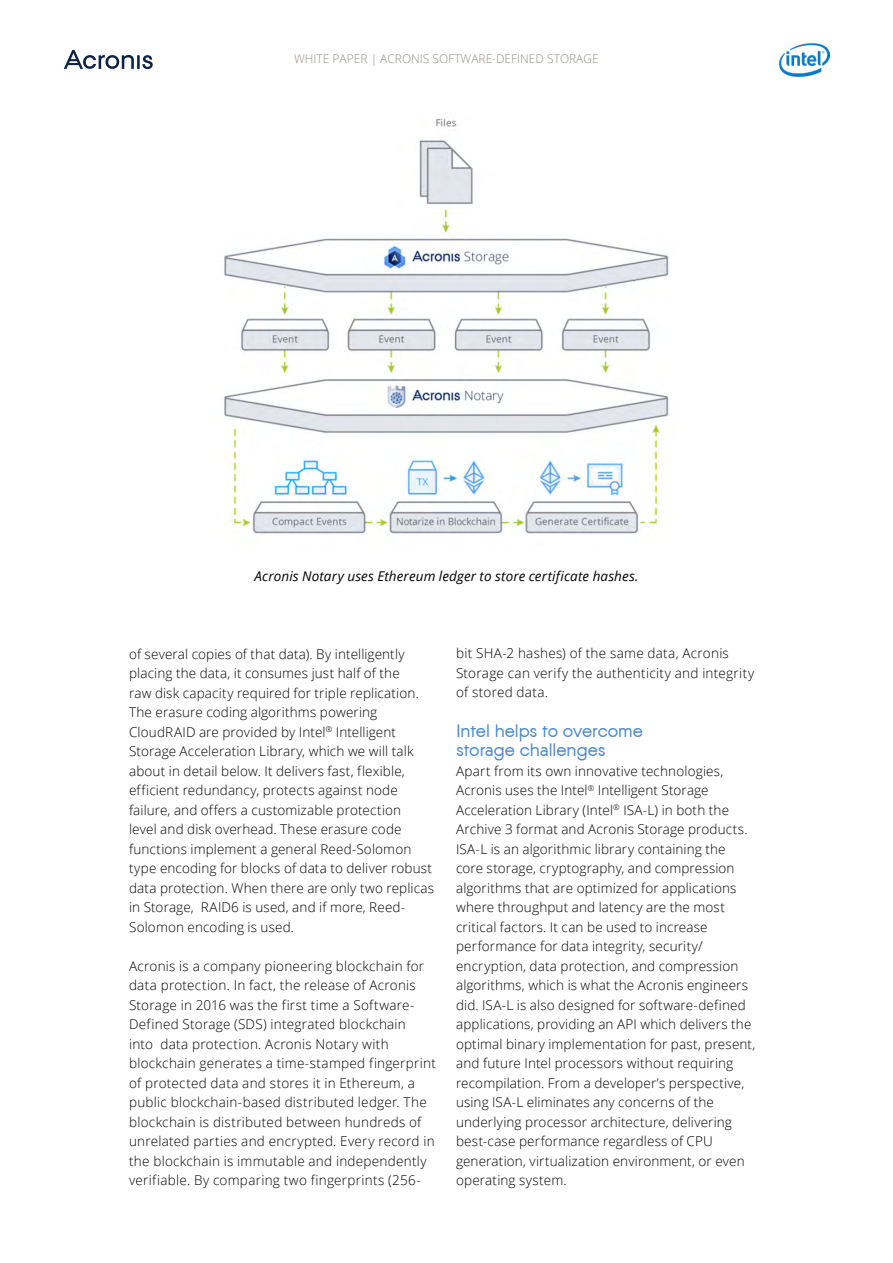
<style>
.page{position:relative;width:893px;height:1263px;background:#fff}
.page>*{position:absolute;margin:0;border:0;box-sizing:border-box;transform-origin:0 0}
.t1{font:18px/19.5px "Acronis";letter-spacing:-.005em;color:#4e8ac9}
.t2{font:300 13.5px/19.5px "Open Sans";letter-spacing:.01em;color:#000}
.t3{font:italic 13.5px "Open Sans";letter-spacing:.01em;color:#000}
.t4{font:300 12px "Open Sans";color:#918e87}
</style>
<div class="page">
<img style="left:224px;top:118px;width:445px;height:416px">
<img style="left:779px;top:43px;width:50px;height:33px">
<svg style="left:64px;top:50px;width:89px;height:19px"></svg>
<p class="t4" style="left:294px;top:51px;width:306px">WHITE PAPER | ACRONIS SOFTWARE-DEFINED STORAGE</p>
<p class="t3" style="left:254px;top:566px;width:386px">Acronis Notary uses Ethereum ledger to store certificate hashes.</p>
<p class="t2" style="left:129px;top:643px;width:306px">of several copies of that data). By intelligently placing the data, it consumes just half of the<br>raw disk capacity required for triple replication.<br>The erasure coding algorithms powering CloudRAID are provided by Intel<sup>®</sup> Intelligent Storage Acceleration Library, which we will talk about in detail below. It delivers fast, flexible, efficient redundancy, protects against node failure, and offers a customizable protection<br>level and disk overhead. These erasure code functions implement a general Reed-Solomon type encoding for blocks of data to deliver robust data protection. When there are only two replicas in Storage, RAID6 is used, and if more, Reed-Solomon encoding is used.</p>
<p class="t2" style="left:129px;top:955px;width:308px">Acronis is a company pioneering blockchain for data protection. In fact, the release of Acronis Storage in 2016 was the first time a Software-Defined Storage (SDS) integrated blockchain<br>into data protection. Acronis Notary with blockchain generates a time-stamped fingerprint of protected data and stores it in Ethereum, a public blockchain-based distributed ledger. The blockchain is distributed between hundreds of unrelated parties and encrypted. Every record in the blockchain is immutable and independently verifiable. By comparing two fingerprints (256-</p>
<p class="t2" style="left:456px;top:643px;width:300px">bit SHA-2 hashes) of the same data, Acronis<br>Storage can verify the authenticity and integrity of stored data.</p>
<h1 class="t1" style="left:456px;top:721px;width:189px">Intel helps to overcome storage challenges</h1>
<p class="t2" style="left:456px;top:760px;width:301px">Apart from its own innovative technologies, Acronis uses the Intel<sup>®</sup> Intelligent Storage Acceleration Library (Intel<sup>®</sup> ISA-L) in both the Archive 3 format and Acronis Storage products.<br>ISA-L is an algorithmic library containing the core storage, cryptography, and compression algorithms that are optimized for applications where throughput and latency are the most critical factors. It can be used to increase performance for data integrity, security/ encryption, data protection, and compression algorithms, which is what the Acronis engineers did. ISA-L is also designed for software-defined applications, providing an API which delivers the optimal binary implementation for past, present, and future Intel processors without requiring recompilation. From a developer’s perspective, using ISA-L eliminates any concerns of the underlying processor architecture, delivering best-case performance regardless of CPU generation, virtualization environment, or even operating system.</p>
</div>
